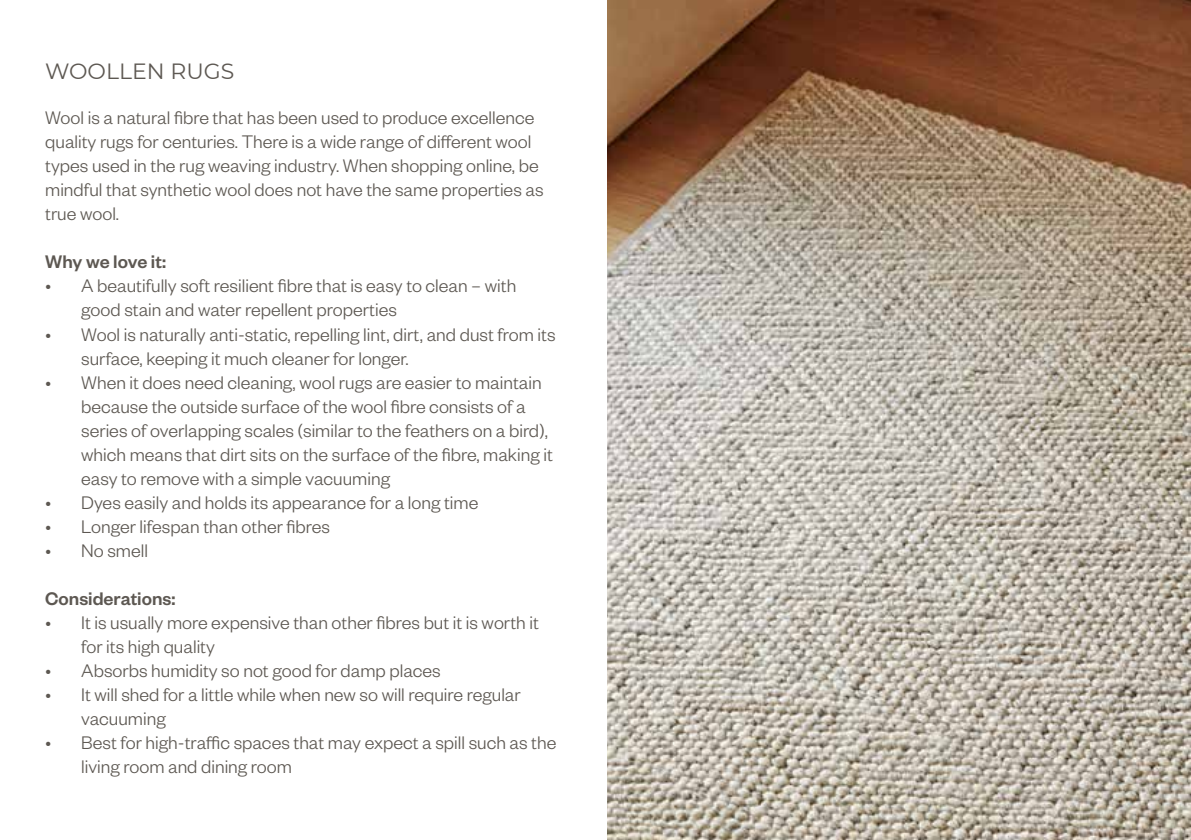
<style>
.page{position:relative;width:1191px;height:840px;background:#fff}
.page>*{position:absolute;margin:0;border:0;box-sizing:border-box;transform-origin:0 0}
.t1{font:22px "Montserrat";color:#5d5852}
.t2{font:300 20px/24px "Founders Grotesk";color:#5d5852}
.t3{font:500 20px "Founders Grotesk";color:#5d5852}
</style>
<div class="page">
<img style="left:607px;top:0;width:584px;height:839px">
<p class="t1" style="left:45px;top:56px;width:191px">WOOLLEN RUGS</p>
<p class="t2" style="left:45px;top:105px;width:500px">Wool is a natural fibre that has been used to produce excellence quality rugs for centuries. There is a wide range of different wool types used in the rug weaving industry. When shopping online, be mindful that synthetic wool does not have the same properties as true wool.</p>
<p class="t3" style="left:45px;top:249px;width:122px">Why we love it:</p>
<p class="t2" style="left:81px;top:273px;width:436px;text-indent:-36px">• A beautifully soft resilient fibre that is easy to clean – with good stain and water repellent properties</p>
<p class="t2" style="left:81px;top:321px;width:476px;text-indent:-36px">• Wool is naturally anti-static, repelling lint, dirt, and dust from its surface, keeping it much cleaner for longer.</p>
<p class="t2" style="left:81px;top:369px;width:473px;text-indent:-36px">• When it does need cleaning, wool rugs are easier to maintain because the outside surface of the wool fibre consists of a series of overlapping scales (similar to the feathers on a bird), which means that dirt sits on the surface of the fibre, making it easy to remove with a simple vacuuming</p>
<p class="t2" style="left:45px;top:489px;width:435px">• Dyes easily and holds its appearance for a long time</p>
<p class="t2" style="left:45px;top:513px;width:286px">• Longer lifespan than other fibres</p>
<p class="t2" style="left:45px;top:537px;width:104px">• No smell</p>
<p class="t3" style="left:45px;top:585px;width:132px">Considerations:</p>
<p class="t2" style="left:81px;top:609px;width:459px;text-indent:-36px">• It is usually more expensive than other fibres but it is worth it for its high quality</p>
<p class="t2" style="left:45px;top:657px;width:397px">• Absorbs humidity so not good for damp places</p>
<p class="t2" style="left:81px;top:681px;width:441px;text-indent:-36px">• It will shed for a little while when new so will require regular vacuuming</p>
<p class="t2" style="left:81px;top:729px;width:476px;text-indent:-36px">• Best for high-traffic spaces that may expect a spill such as the living room and dining room</p>
</div>
